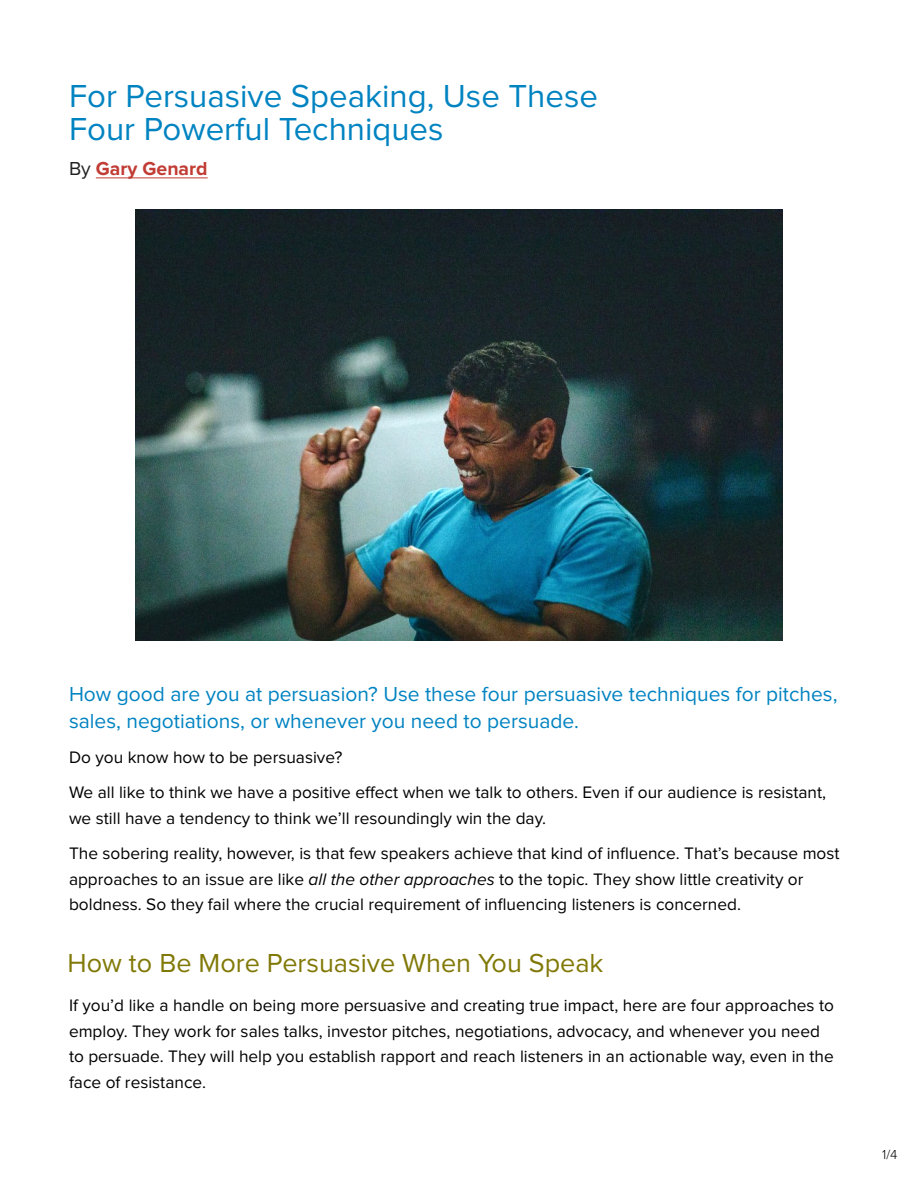
<style>
.page{position:relative;width:918px;height:1188px;background:#fff}
.page>*{position:absolute;margin:0;border:0;box-sizing:border-box;transform-origin:0 0}
.t1{font:33px/33px "Proxima Nova";color:#0083c1}
.t2{font:27px "Proxima Nova";color:#817907}
.t3{font:21px/27px "Proxima Nova";color:#0083c1}
.t4{font:700 19.5px "Proxima Nova";color:#c13c34}
.t5{font:17.25px/25.5px "Proxima Nova";color:#000}
.t6{font:300 13.5px "Proxima Nova";color:#000}
.s1{font-weight:400;color:#212121}
.s2{font-style:italic}
</style>
<div class="page">
<hr style="left:96px;top:178px;width:112px;height:1px;background:#c13c34">
<img style="left:135px;top:209px;width:648px;height:431px">
<h1 class="t1" style="left:69px;top:80px;width:530px">For Persuasive Speaking, Use These<br>Four Powerful Techniques</h1>
<p class="t4" style="left:69px;top:160px;width:140px"><span class="s1">By</span> Gary Genard</p>
<p class="t3" style="left:69px;top:681px;width:770px">How good are you at persuasion? Use these four persuasive techniques for pitches, sales, negotiations, or whenever you need to persuade.</p>
<p class="t5" style="left:69px;top:740px;width:759px;line-height:35.2px">Do you know how to be persuasive?<br>We all like to think we have a positive effect when we talk to others. Even if our audience is resistant,</p>
<p class="t5" style="left:69px;top:801px;width:772px;line-height:35.2px">we still have a tendency to think we’ll resoundingly win the day.<br>The sobering reality, however, is that few speakers achieve that kind of influence. That’s because most</p>
<p class="t5" style="left:69px;top:867px;width:736px">approaches to an issue are like <span class="s2">all the other approaches</span> to the topic. They show little creativity or boldness. So they fail where the crucial requirement of influencing listeners is concerned.</p>
<h2 class="t2" style="left:68px;top:948px;width:537px">How to Be More Persuasive When You Speak</h2>
<p class="t5" style="left:69px;top:993px;width:767px">If you’d like a handle on being more persuasive and creating true impact, here are four approaches to employ. They work for sales talks, investor pitches, negotiations, advocacy, and whenever you need to persuade. They will help you establish rapport and reach listeners in an actionable way, even in the face of resistance.</p>
<p class="t6" style="left:882px;top:1144px;width:17px">1/4</p>
</div>
